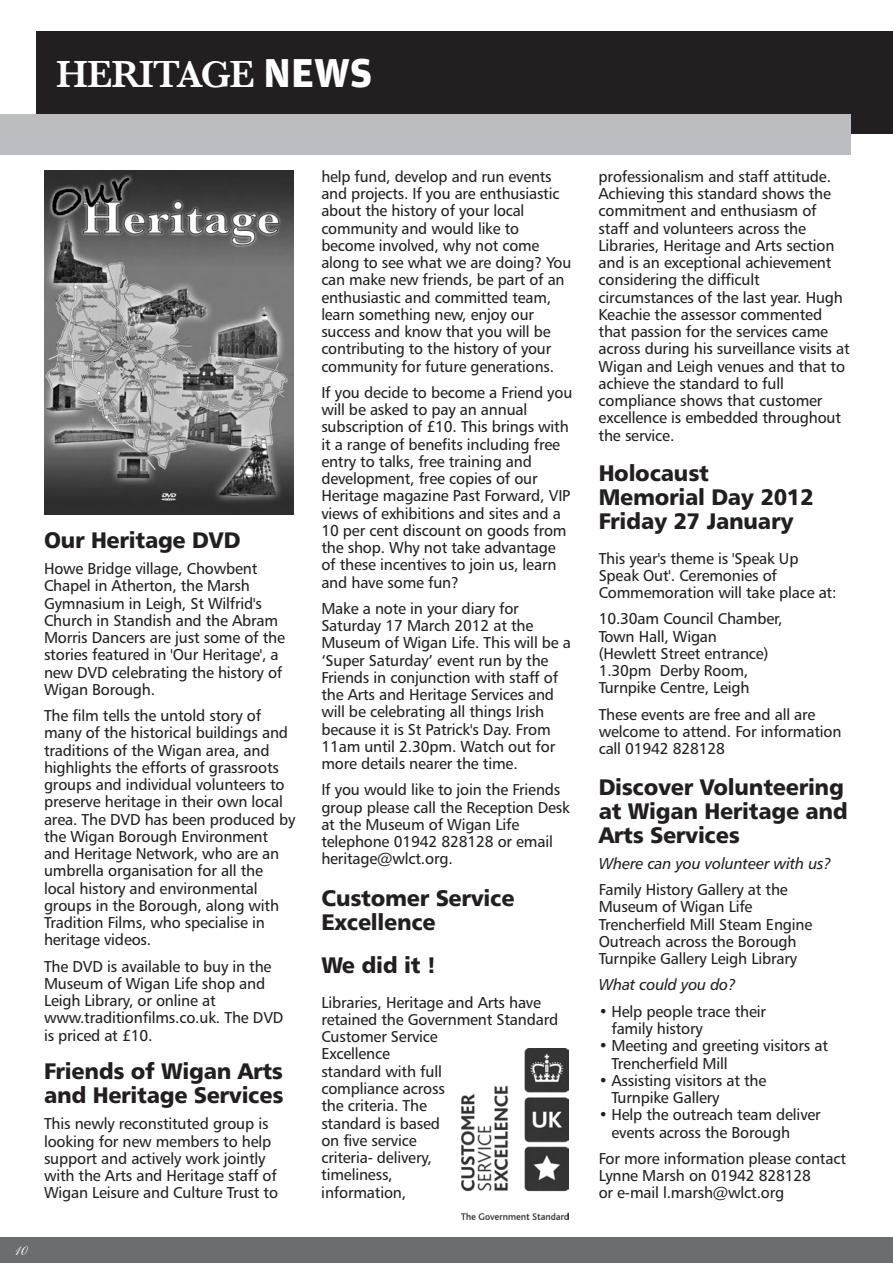
<style>
.page{position:relative;width:893px;height:1263px;background:#fff}
.page>*{position:absolute;margin:0;border:0;box-sizing:border-box;transform-origin:0 0}
.t1{font:600 38.7px "Baskerville";letter-spacing:-.025em;color:#fff}
.t2{font:22.5px/24px "Humanist 777 BT Black B";letter-spacing:-.01em;color:#231f20}
.t3{font:18px "Shelley Andante BT";color:#fff}
.t4{font:15.75px/17.2px "Humanist 777 BT Roman B";letter-spacing:-.01em;color:#231f20}
.t5{font:15.75px "Humanist 777 BT Italic B";letter-spacing:-.01em;color:#231f20}
.s1{font-family:"Amplitude";font-weight:700;font-size:42.9px}
</style>
<div class="page">
<div style="left:0;top:1237px;width:893px;height:26px;background:#6c6d70"></div>
<img style="left:44px;top:170px;width:249px;height:344px">
<img style="left:462px;top:1049px;width:106px;height:170px">
<div style="left:37px;top:31px;width:856px;height:103px;background:#231f20"></div>
<div style="left:0;top:114px;width:850px;height:41px;background:#bcbdc0"></div>
<h1 class="t1" style="left:56px;top:52px;width:318px">HERItaGE <span class="s1">NEWS</span></h1>
<h2 class="t2" style="left:44px;top:530px;width:198px">Our Heritage DVD</h2>
<p class="t4" style="left:44px;top:561px;width:243px">Howe Bridge village, Chowbent<br>Chapel in Atherton, the Marsh<br>Gymnasium in Leigh, St Wilfrid's<br>Church in Standish and the Abram<br>Morris Dancers are just some of the stories featured in 'Our Heritage', a new DVD celebrating the history of<br>Wigan Borough.</p>
<p class="t4" style="left:44px;top:708px;width:253px">The film tells the untold story of many of the historical buildings and traditions of the Wigan area, and highlights the efforts of grassroots groups and individual volunteers to preserve heritage in their own local area. The DVD has been produced by the Wigan Borough Environment and Heritage Network, who are an umbrella organisation for all the local history and environmental groups in the Borough, along with Tradition Films, who specialise in heritage videos.</p>
<p class="t4" style="left:44px;top:959px;width:241px">The DVD is available to buy in the<br>Museum of Wigan Life shop and<br>Leigh Library, or online at www.traditionfilms.co.uk. The DVD is priced at £10.</p>
<h2 class="t2" style="left:44px;top:1061px;width:241px">Friends of Wigan Arts and Heritage Services</h2>
<p class="t4" style="left:44px;top:1116px;width:236px">This newly reconstituted group is looking for new members to help support and actively work jointly with the Arts and Heritage staff of Wigan Leisure and Culture Trust to</p>
<p class="t3" style="left:15px;top:1242px;width:14px">10</p>
<p class="t4" style="left:321px;top:169px;width:251px">help fund, develop and run events and projects. If you are enthusiastic about the history of your local community and would like to become involved, why not come along to see what we are doing? You can make new friends, be part of an enthusiastic and committed team, learn something new, enjoy our success and know that you will be contributing to the history of your community for future generations.</p>
<p class="t4" style="left:321px;top:385px;width:253px">If you decide to become a Friend you will be asked to pay an annual subscription of £10. This brings with it a range of benefits including free entry to talks, free training and development, free copies of our<br>Heritage magazine Past Forward, VIP views of exhibitions and sites and a<br>10 per cent discount on goods from the shop. Why not take advantage of these incentives to join us, learn and have some fun?</p>
<p class="t4" style="left:321px;top:601px;width:251px">Make a note in your diary for<br>Saturday 17 March 2012 at the<br>Museum of Wigan Life. This will be a ‘Super Saturday’ event run by the<br>Friends in conjunction with staff of the Arts and Heritage Services and will be celebrating all things Irish because it is St Patrick's Day. From<br>11am until 2.30pm. Watch out for more details nearer the time.</p>
<p class="t4" style="left:321px;top:782px;width:250px">If you would like to join the Friends group please call the Reception Desk at the Museum of Wigan Life telephone 01942 828128 or email heritage@wlct.org.</p>
<h2 class="t2" style="left:321px;top:888px;width:195px">Customer Service<br>Excellence</h2>
<h2 class="t2" style="left:321px;top:955px;width:116px">We did it !</h2>
<p class="t4" style="left:321px;top:995px;width:239px">Libraries, Heritage and Arts have retained the Government Standard<br>Customer Service<br>Excellence<br>standard with full<br>compliance across<br>the criteria. The<br>standard is based<br>on five service<br>criteria- delivery,<br>timeliness,<br>information,</p>
<p class="t4" style="left:599px;top:169px;width:253px">professionalism and staff attitude.<br>Achieving this standard shows the commitment and enthusiasm of staff and volunteers across the<br>Libraries, Heritage and Arts section and is an exceptional achievement considering the difficult circumstances of the last year. Hugh<br>Keachie the assessor commented that passion for the services came across during his surveillance visits at<br>Wigan and Leigh venues and that to achieve the standard to full compliance shows that customer excellence is embedded throughout the service.</p>
<h2 class="t2" style="left:599px;top:463px;width:217px">Holocaust<br>Memorial Day 2012<br>Friday 27 January</h2>
<p class="t4" style="left:599px;top:551px;width:239px">This year's theme is 'Speak Up<br>Speak Out'. Ceremonies of<br>Commemoration will take place at:</p>
<p class="t4" style="left:599px;top:611px;width:185px">10.30am Council Chamber,<br>Town Hall, Wigan<br>(Hewlett Street entrance)<br>1.30pm Derby Room,<br>Turnpike Centre, Leigh</p>
<p class="t4" style="left:599px;top:707px;width:244px">These events are free and all are welcome to attend. For information call 01942 828128</p>
<h2 class="t2" style="left:599px;top:777px;width:251px">Discover Volunteering at Wigan Heritage and<br>Arts Services</h2>
<p class="t5" style="left:599px;top:857px;width:234px">Where can you volunteer with us?</p>
<p class="t4" style="left:599px;top:882px;width:215px">Family History Gallery at the<br>Museum of Wigan Life<br>Trencherfield Mill Steam Engine<br>Outreach across the Borough<br>Turnpike Gallery Leigh Library</p>
<p class="t5" style="left:599px;top:979px;width:139px">What could you do?</p>
<p class="t4" style="left:611px;top:1004px;width:156px;text-indent:-13px">• Help people trace their family history</p>
<p class="t4" style="left:611px;top:1038px;width:218px;text-indent:-13px">• Meeting and greeting visitors at<br>Trencherfield Mill</p>
<p class="t4" style="left:611px;top:1073px;width:156px;text-indent:-13px">• Assisting visitors at the<br>Turnpike Gallery</p>
<p class="t4" style="left:611px;top:1107px;width:211px;text-indent:-13px">• Help the outreach team deliver events across the Borough</p>
<p class="t4" style="left:599px;top:1151px;width:249px">For more information please contact<br>Lynne Marsh on 01942 828128<br>or e-mail l.marsh@wlct.org</p>
</div>
